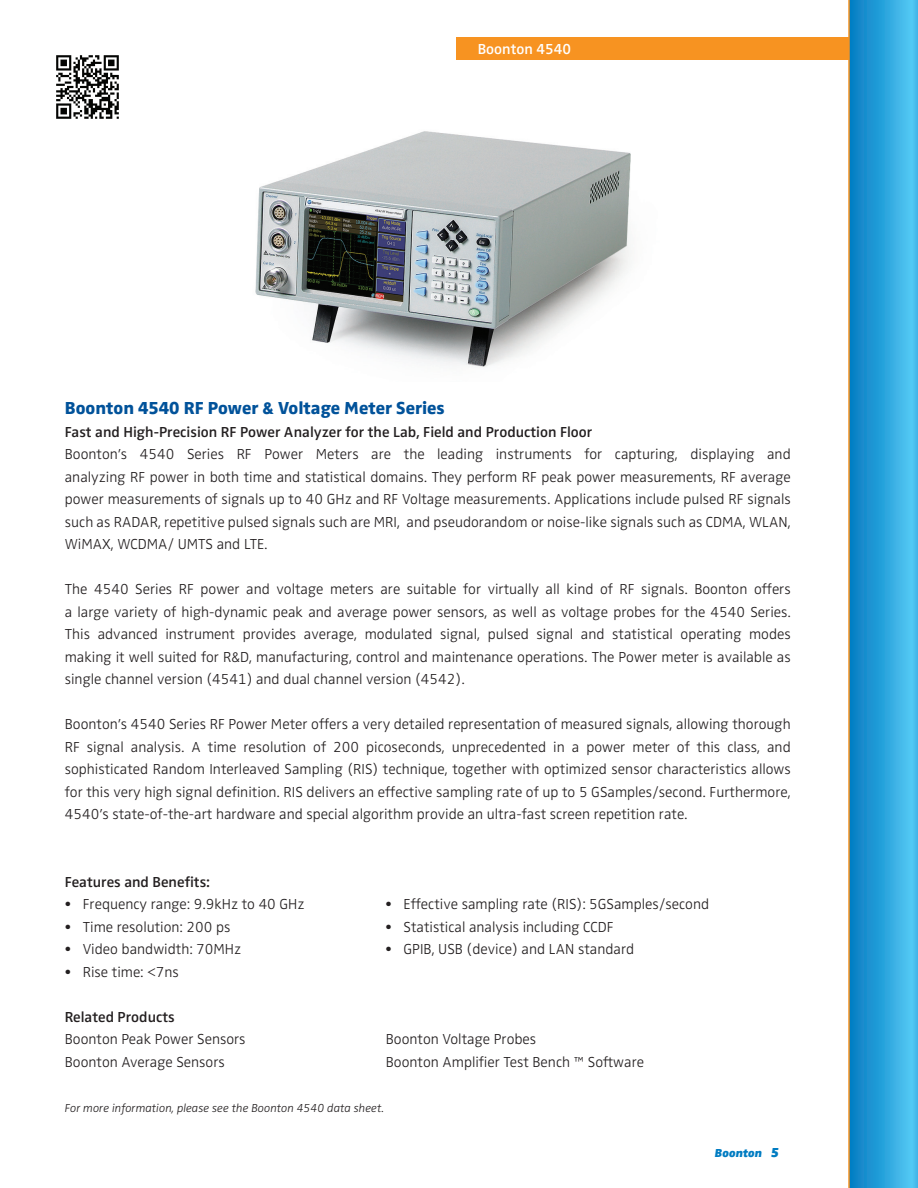
<style>
.page{position:relative;width:918px;height:1188px;background:#fff}
.page>*{position:absolute;margin:0;border:0;box-sizing:border-box;transform-origin:0 0}
.t1{font:800 18px "Zwo Pro";color:#01529a}
.t2{font:300 15px/22.5px "Zwo Pro";color:#231f20;text-align:justify}
.t3{font:600 15px "Zwo Pro";color:#231f20}
.t4{font:600 15px "Zwo Pro";color:#fff}
.t5{font:italic 300 12px "Zwo Pro";color:#231f20}
.t6{font:italic 900 12px "Zwo Pro";color:#007cc2}
.s1{font-size:13.5px}
</style>
<div class="page">
<div style="left:456px;top:37px;width:405px;height:23px;background:#f79321"></div>
<svg style="left:850px;top:0;width:68px;height:1188px;background:#2aa2db"></svg>
<hr style="left:848px;top:0;width:2px;height:1188px;background:#f79321">
<img style="left:255px;top:131px;width:376px;height:236px">
<img style="left:56px;top:55px;width:63px;height:64px">
<p class="t4" style="left:478px;top:40px;width:95px">Boonton 4540</p>
<p class="t1" style="left:65px;top:397px;width:382px">Boonton 4540 RF Power &amp; Voltage Meter Series</p>
<p class="t3" style="left:65px;top:423px;width:529px">Fast and High-Precision RF Power Analyzer for the Lab, Field and Production Floor</p>
<p class="t2" style="left:65px;top:443px;width:728px">Boonton’s 4540 Series RF Power Meters are the leading instruments for capturing, displaying and analyzing RF power in both time and statistical domains. They perform RF peak power measurements, RF average power measurements of signals up to 40 GHz and RF Voltage measurements. Applications include pulsed RF signals such as RADAR, repetitive pulsed signals such are MRI, and pseudorandom or noise-like signals such as CDMA, WLAN, WiMAX, WCDMA/ UMTS and LTE.</p>
<p class="t2" style="left:65px;top:578px;width:728px">The 4540 Series RF power and voltage meters are suitable for virtually all kind of RF signals. Boonton offers a large variety of high-dynamic peak and average power sensors, as well as voltage probes for the 4540 Series.<br>This advanced instrument provides average, modulated signal, pulsed signal and statistical operating modes making it well suited for R&amp;D, manufacturing, control and maintenance operations. The Power meter is available as single channel version (4541) and dual channel version (4542).</p>
<p class="t2" style="left:65px;top:713px;width:728px">Boonton’s 4540 Series RF Power Meter offers a very detailed representation of measured signals, allowing thorough RF signal analysis. A time resolution of 200 picoseconds, unprecedented in a power meter of this class, and sophisticated Random Interleaved Sampling (RIS) technique, together with optimized sensor characteristics allows for this very high signal definition. RIS delivers an effective sampling rate of up to 5 GSamples/second. Furthermore, 4540’s state-of-the-art hardware and special algorithm provide an ultra-fast screen repetition rate.</p>
<p class="t3" style="left:65px;top:873px;width:147px">Features and Benefits:</p>
<p class="t2" style="left:65px;top:893px;width:241px">• Frequency range: 9.9kHz to 40 GHz</p>
<p class="t2" style="left:65px;top:916px;width:167px">• Time resolution: 200 ps</p>
<p class="t2" style="left:65px;top:938px;width:178px">• Video bandwidth: 70MHz</p>
<p class="t2" style="left:65px;top:961px;width:116px">• Rise time: &lt;7ns</p>
<p class="t3" style="left:65px;top:1008px;width:111px">Related Products</p>
<p class="t2" style="left:65px;top:1028px;width:182px">Boonton Peak Power Sensors<br>Boonton Average Sensors</p>
<p class="t5" style="left:65px;top:1101px;width:321px">For more information, please see the Boonton 4540 data sheet.</p>
<p class="t2" style="left:386px;top:893px;width:325px">• Effective sampling rate (RIS): 5GSamples/second</p>
<p class="t2" style="left:386px;top:916px;width:230px">• Statistical analysis including CCDF</p>
<p class="t2" style="left:386px;top:938px;width:250px">• GPIB, USB (device) and LAN standard</p>
<p class="t2" style="left:386px;top:1028px;width:260px">Boonton Voltage Probes<br>Boonton Amplifier Test Bench ™ Software</p>
<p class="t6" style="left:715px;top:1145px;width:65px">Boonton <span class="s1">5</span></p>
</div>
